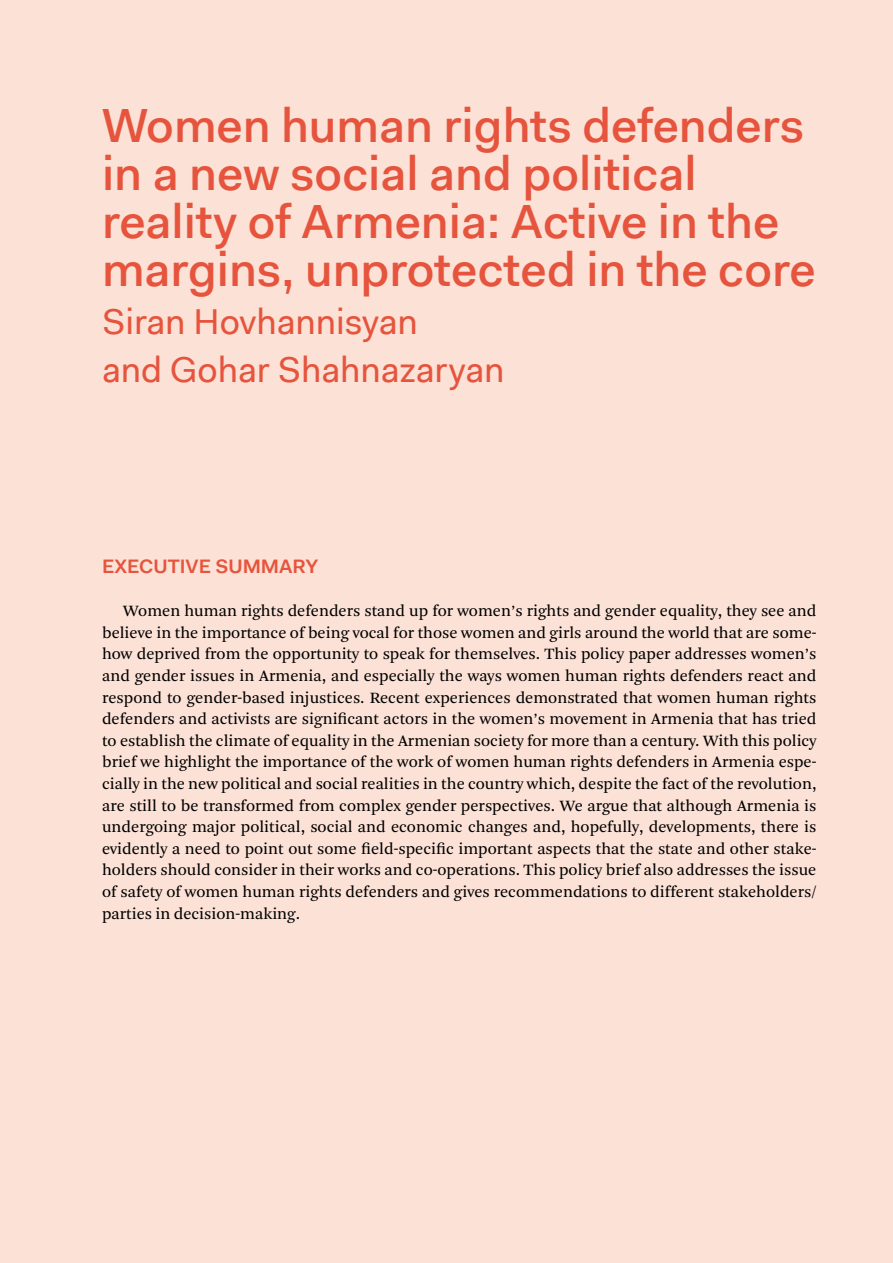
<style>
.page{position:relative;width:893px;height:1263px;background:#fbe1d6}
.page>*{position:absolute;margin:0;border:0;box-sizing:border-box;transform-origin:0 0}
.t1{font:500 48px/48px "Fakt Pro";color:#e6543d}
.t2{font:36px/48px "Fakt Pro";color:#e6543d}
.t3{font:600 19.5px "Fakt Pro";color:#e6543d}
.t4{font:16.5px/21.6px "Arnhem";color:#000;text-align:justify}
</style>
<div class="page">
<h1 class="t1" style="left:102px;top:101px;width:715px">Women human rights defenders in a new social and political reality of Armenia: Active in the margins, unprotected in the core</h1>
<h2 class="t2" style="left:102px;top:298px;width:404px">Siran Hovhannisyan<br>and Gohar Shahnazaryan</h2>
<p class="t3" style="left:102px;top:553px;width:218px">EXECUTIVE SUMMARY</p>
<p class="t4" style="left:102px;top:600px;width:716px;text-indent:21px">Women human rights defenders stand up for women’s rights and gender equality, they see and believe in the importance of being vocal for those women and girls around the world that are some&shy;how deprived from the opportunity to speak for themselves. This policy paper addresses women’s and gender issues in Armenia, and especially the ways women human rights defenders react and respond to gender-based injustices. Recent experiences demonstrated that women human rights defenders and activists are significant actors in the women’s movement in Armenia that has tried to establish the climate of equality in the Armenian society for more than a century. With this policy brief we highlight the importance of the work of women human rights defenders in Armenia espe&shy;cially in the new political and social realities in the country which, despite the fact of the revolution, are still to be transformed from complex gender perspectives. We argue that although Armenia is undergoing major political, social and economic changes and, hopefully, developments, there is evidently a need to point out some field-specific important aspects that the state and other stake&shy;holders should consider in their works and co-operations. This policy brief also addresses the issue of safety of women human rights defenders and gives recommendations to different stakeholders/ parties in decision-making.</p>
</div>
